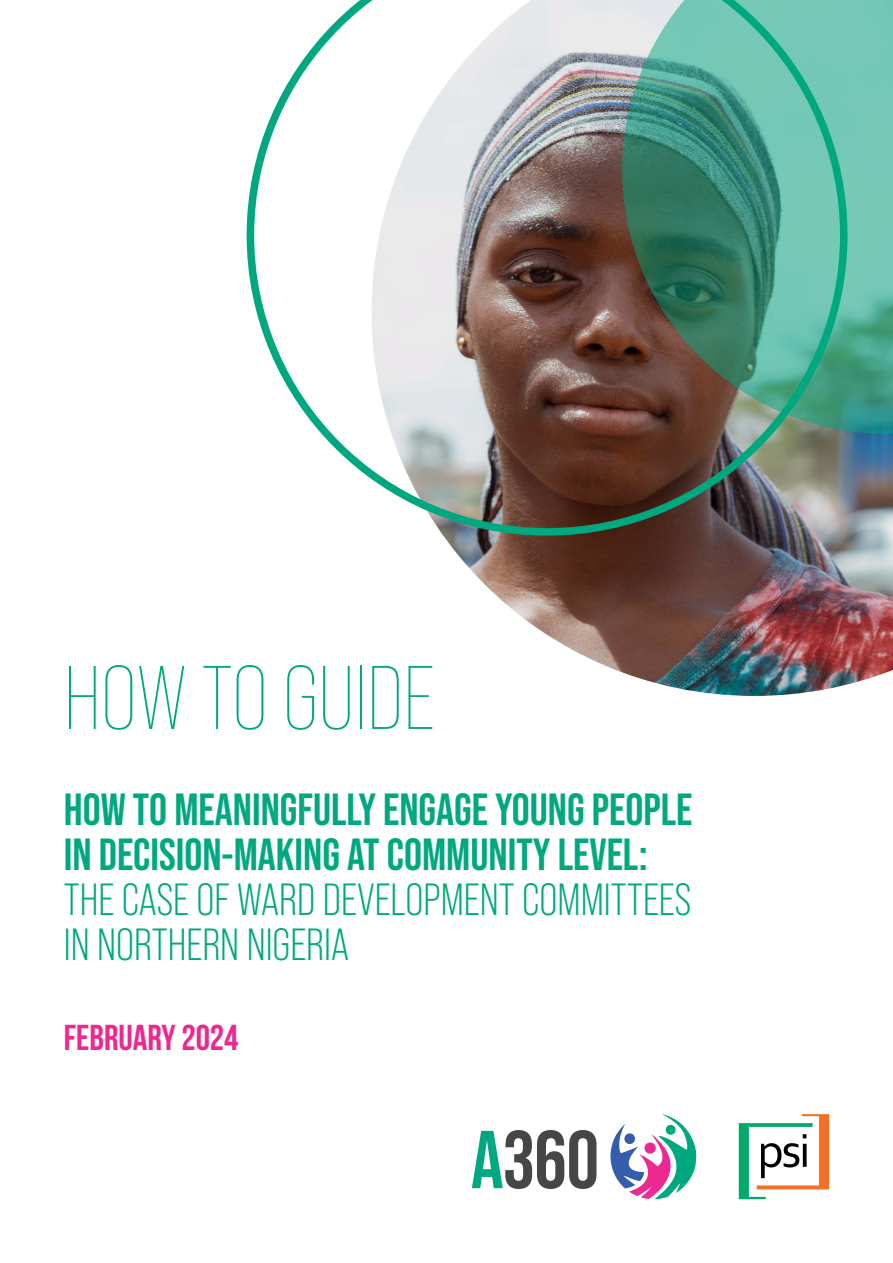
<style>
.page{position:relative;width:893px;height:1263px;background:#fff}
.page>*{position:absolute;margin:0;border:0;box-sizing:border-box;transform-origin:0 0}
.t1{font:300 90px "Bebas Neue Pro";color:#00a880}
.t2{font:700 81.9px "Bebas Neue Pro";color:#464647}
.t3{font:700 45px/45px "Bebas Neue Pro";color:#00a880}
.t4{font:45px/45px "Bebas Neue Pro";color:#00a880}
.t5{font:700 36px "Bebas Neue";color:#ed2891}
.s1{color:#00a880}
</style>
<div class="page">
<svg style="left:610px;top:1114px;width:86px;height:85px"></svg>
<svg style="left:739px;top:1114px;width:90px;height:85px"></svg>
<img style="left:443px;top:434px;width:450px;height:262px">
<img style="left:247px;top:0;width:600px;height:536px">
<svg style="left:622px;top:0;width:271px;height:434px;background:#599c89"></svg>
<h1 class="t1" style="left:64px;top:648px;width:372px">HOW TO GUIDE</h1>
<p class="t3" style="left:64px;top:786px;width:630px">HOW TO MEANINGFULLY ENGAGE YOUNG PEOPLE<br>IN DECISION-MAKING AT COMMUNITY LEVEL:</p>
<p class="t4" style="left:64px;top:876px;width:629px">THE CASE OF WARD DEVELOPMENT COMMITTEES<br>IN NORTHERN NIGERIA</p>
<p class="t5" style="left:64px;top:1018px;width:176px">FEBRUARY 2024</p>
<h2 class="t2" style="left:471px;top:1113px;width:130px"><span class="s1">A</span>360</h2>
</div>
